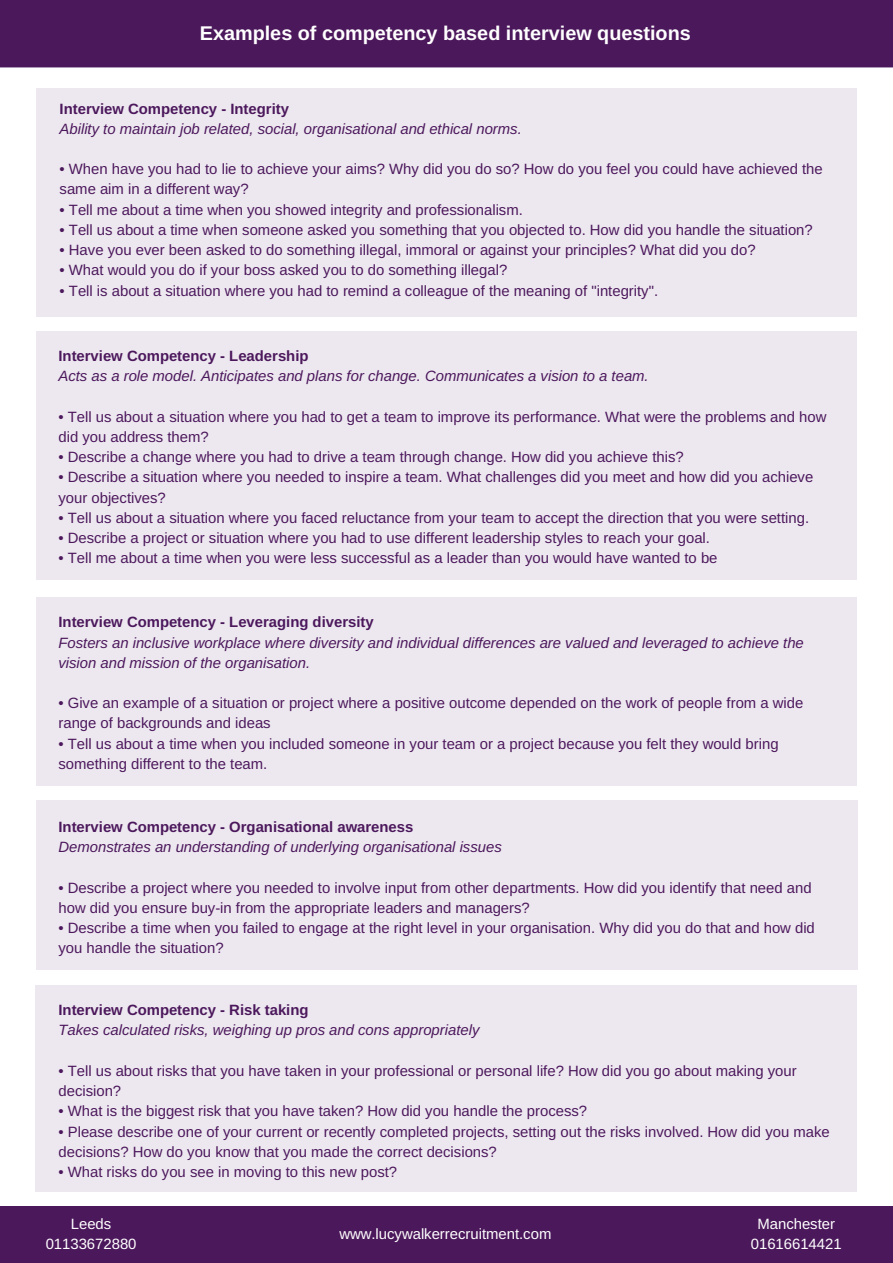
<style>
.page{position:relative;width:893px;height:1263px;background:#fff}
.page>*{position:absolute;margin:0;border:0;box-sizing:border-box;transform-origin:0 0}
.t1{font:700 19.8px "Arimo";color:#fff}
.t2{font:14.85px/20.2px "Arimo";color:#4c185c}
.t3{font:italic 14.85px/20.2px "Arimo";color:#4c185c}
.t4{font:700 14.85px "Arimo";color:#4c185c}
.t5{font:14.85px/20.2px "Arimo";color:#fff;text-align:center}
</style>
<div class="page">
<div style="left:0;top:0;width:892px;height:67px;background:#4c185c"></div>
<div style="left:36px;top:89px;width:821px;height:228px;background:#ede8f0"></div>
<div style="left:36px;top:332px;width:821px;height:248px;background:#ede8f0"></div>
<div style="left:36px;top:597px;width:821px;height:189px;background:#ede8f0"></div>
<div style="left:36px;top:800px;width:821px;height:170px;background:#ede8f0"></div>
<div style="left:36px;top:985px;width:821px;height:206px;background:#ede8f0"></div>
<div style="left:0;top:1206px;width:892px;height:56px;background:#4c185c"></div>
<h1 class="t1" style="left:200px;top:23px;width:492px">Examples of competency based interview questions</h1>
<p class="t4" style="left:60px;top:100px;width:231px">Interview Competency - Integrity</p>
<p class="t3" style="left:60px;top:118px;width:463px">Ability to maintain job related, social, organisational and ethical norms.</p>
<p class="t2" style="left:60px;top:159px;width:764px">• When have you had to lie to achieve your aims? Why did you do so? How do you feel you could have achieved the same aim in a different way?</p>
<p class="t2" style="left:60px;top:199px;width:465px">• Tell me about a time when you showed integrity and professionalism.</p>
<p class="t2" style="left:60px;top:220px;width:754px">• Tell us about a time when someone asked you something that you objected to. How did you handle the situation?</p>
<p class="t2" style="left:60px;top:240px;width:697px">• Have you ever been asked to do something illegal, immoral or against your principles? What did you do?</p>
<p class="t2" style="left:60px;top:260px;width:449px">• What would you do if your boss asked you to do something illegal?</p>
<p class="t2" style="left:60px;top:280px;width:600px">• Tell is about a situation where you had to remind a colleague of the meaning of "integrity".</p>
<p class="t4" style="left:58px;top:347px;width:251px">Interview Competency - Leadership</p>
<p class="t3" style="left:58px;top:366px;width:591px">Acts as a role model. Anticipates and plans for change. Communicates a vision to a team.</p>
<p class="t2" style="left:58px;top:406px;width:769px">• Tell us about a situation where you had to get a team to improve its performance. What were the problems and how did you address them?</p>
<p class="t2" style="left:58px;top:447px;width:626px">• Describe a change where you had to drive a team through change. How did you achieve this?</p>
<p class="t2" style="left:58px;top:467px;width:756px">• Describe a situation where you needed to inspire a team. What challenges did you meet and how did you achieve your objectives?</p>
<p class="t2" style="left:58px;top:507px;width:752px">• Tell us about a situation where you faced reluctance from your team to accept the direction that you were setting.</p>
<p class="t2" style="left:58px;top:528px;width:653px">• Describe a project or situation where you had to use different leadership styles to reach your goal.</p>
<p class="t2" style="left:58px;top:548px;width:660px">• Tell me about a time when you were less successful as a leader than you would have wanted to be</p>
<p class="t4" style="left:58px;top:614px;width:317px">Interview Competency - Leveraging diversity</p>
<p class="t3" style="left:58px;top:632px;width:746px">Fosters an inclusive workplace where diversity and individual differences are valued and leveraged to achieve the vision and mission of the organisation.</p>
<p class="t2" style="left:58px;top:693px;width:746px">• Give an example of a situation or project where a positive outcome depended on the work of people from a wide range of backgrounds and ideas</p>
<p class="t2" style="left:58px;top:733px;width:721px">• Tell us about a time when you included someone in your team or a project because you felt they would bring something different to the team.</p>
<p class="t4" style="left:58px;top:818px;width:356px">Interview Competency - Organisational awareness</p>
<p class="t3" style="left:58px;top:837px;width:445px">Demonstrates an understanding of underlying organisational issues</p>
<p class="t2" style="left:58px;top:877px;width:754px">• Describe a project where you needed to involve input from other departments. How did you identify that need and how did you ensure buy-in from the appropriate leaders and managers?</p>
<p class="t2" style="left:58px;top:918px;width:758px">• Describe a time when you failed to engage at the right level in your organisation. Why did you do that and how did you handle the situation?</p>
<p class="t4" style="left:58px;top:1002px;width:251px">Interview Competency - Risk taking</p>
<p class="t3" style="left:58px;top:1020px;width:422px">Takes calculated risks, weighing up pros and cons appropriately</p>
<p class="t2" style="left:58px;top:1060px;width:739px">• Tell us about risks that you have taken in your professional or personal life? How did you go about making your decision?</p>
<p class="t2" style="left:58px;top:1101px;width:530px">• What is the biggest risk that you have taken? How did you handle the process?</p>
<p class="t2" style="left:58px;top:1121px;width:772px">• Please describe one of your current or recently completed projects, setting out the risks involved. How did you make decisions? How do you know that you made the correct decisions?</p>
<p class="t2" style="left:58px;top:1162px;width:340px">• What risks do you see in moving to this new post?</p>
<p class="t5" style="left:46px;top:1213px;width:92px">Leeds<br>01133672880</p>
<p class="t5" style="left:750px;top:1213px;width:92px">Manchester<br>01616614421</p>
<p class="t5" style="left:339px;top:1223px;width:213px">www.lucywalkerrecruitment.com</p>
</div>
